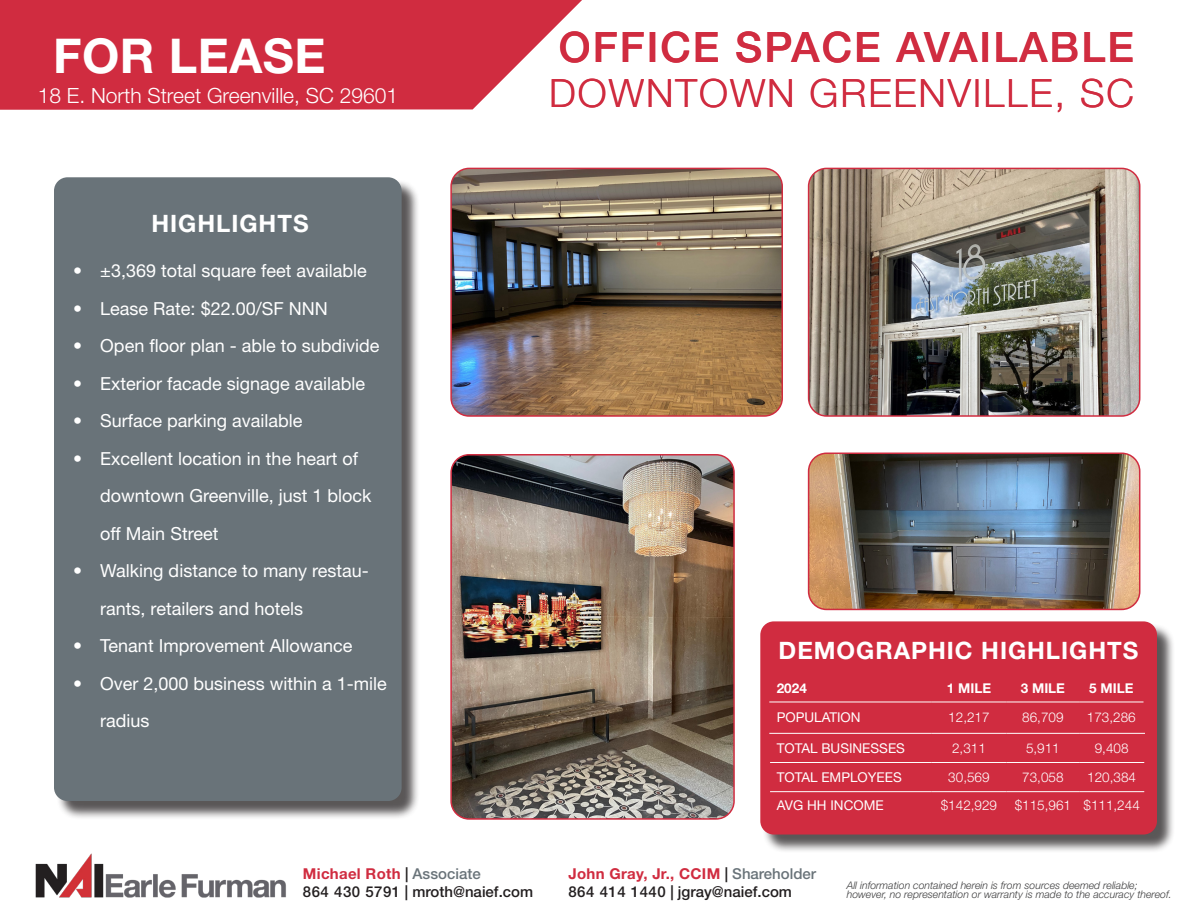
<style>
.page{position:relative;width:1188px;height:918px;background:#fff}
.page>*{position:absolute;margin:0;border:0;box-sizing:border-box;transform-origin:0 0}
.t1{font:700 48px "Helvetica Neue LT Std";letter-spacing:.01em;color:#fff}
.t2{font:500 42px "Helvetica Neue LT Std";letter-spacing:.05em;color:#d02c40}
.t3{font:300 39px "Helvetica Neue LT Std";letter-spacing:.05em;color:#d02c40}
.t4{font:700 24px "Helvetica Neue LT Std";letter-spacing:.04em;color:#fff}
.t5{font:300 21px "Helvetica Neue LT Std";color:#fff}
.t6{font:18px/37.5px "Helvetica Neue LT Std";color:#fff}
.t7{font:500 15px "Helvetica Neue LT Std";color:#231f20}
.t8{font:700 15px "Helvetica Neue LT Std";letter-spacing:.02em;color:#d02c40}
.t9{font:300 13.5px "Helvetica Neue LT Std";color:#fff}
.t10{font:13.5px "Helvetica Neue LT Std";color:#fff}
.t11{font:700 13.5px "Helvetica Neue LT Std";color:#fff}
.t12{font:italic 300 10.5px/9px "Helvetica Neue LT Std";color:#3e3e3f}
.s1{font-weight:500;color:#231f20}
.s2{font-weight:500;color:#697379}
</style>
<div class="page">
<img style="left:809px;top:168px;width:331px;height:248px">
<div style="left:808px;top:168px;width:332px;height:249px;border:2px solid #d02c40;border-radius:18px"></div>
<img style="left:453px;top:168px;width:329px;height:246px">
<div style="left:450px;top:168px;width:333px;height:249px;border:2px solid #d02c40;border-radius:18px"></div>
<img style="left:453px;top:457px;width:279px;height:360px">
<div style="left:450px;top:454px;width:285px;height:366px;border:2px solid #d02c40;border-radius:18px"></div>
<div style="left:763px;top:624px;width:413px;height:229px;background:#231f20;opacity:.75"></div>
<div style="left:760px;top:621px;width:397px;height:214px;background:#d02c40;border-radius:14px"></div>
<hr style="left:769px;top:702px;width:162px;height:1px;background:#fff">
<hr style="left:931px;top:702px;width:76px;height:1px;background:#fff">
<hr style="left:1007px;top:702px;width:72px;height:1px;background:#fff">
<hr style="left:1079px;top:702px;width:65px;height:1px;background:#fff">
<hr style="left:769px;top:733px;width:162px;height:1px;background:#fff">
<hr style="left:931px;top:733px;width:76px;height:1px;background:#fff">
<hr style="left:1007px;top:733px;width:72px;height:1px;background:#fff">
<hr style="left:1079px;top:733px;width:66px;height:1px;background:#fff">
<hr style="left:770px;top:762px;width:161px;height:1px;background:#fff">
<hr style="left:931px;top:762px;width:76px;height:1px;background:#fff">
<hr style="left:1007px;top:762px;width:72px;height:1px;background:#fff">
<hr style="left:1079px;top:762px;width:65px;height:1px;background:#fff">
<hr style="left:770px;top:791px;width:161px;height:1px;background:#fff">
<hr style="left:931px;top:791px;width:76px;height:1px;background:#fff">
<hr style="left:1007px;top:791px;width:72px;height:1px;background:#fff">
<hr style="left:1079px;top:791px;width:65px;height:1px;background:#fff">
<img style="left:35px;top:853px;width:251px;height:45px">
<div style="left:56px;top:180px;width:364px;height:640px;background:#231f20;opacity:.75"></div>
<div style="left:54px;top:177px;width:348px;height:624px;background:#697379;border-radius:14px"></div>
<img style="left:809px;top:453px;width:331px;height:156px">
<div style="left:808px;top:453px;width:332px;height:157px;border:2px solid #d02c40;border-radius:18px"></div>
<svg style="left:0;top:0;width:582px;height:109px;fill:#d02c40"></svg>
<p class="t1" style="left:53px;top:27px;width:274px">FOR LEASE</p>
<p class="t5" style="left:38px;top:83px;width:362px">18 E. North Street Greenville, SC 29601</p>
<p class="t2" style="left:559px;top:22px;width:577px">OFFICE SPACE AVAILABLE</p>
<p class="t3" style="left:549px;top:69px;width:586px">DOWNTOWN GREENVILLE, SC</p>
<p class="t4" style="left:152px;top:209px;width:159px">HIGHLIGHTS</p>
<p class="t6" style="left:73px;top:252px;width:295px">• ±3,369 total square feet available</p>
<p class="t6" style="left:73px;top:289px;width:256px">• Lease Rate: $22.00/SF NNN</p>
<p class="t6" style="left:73px;top:327px;width:308px">• Open floor plan - able to subdivide</p>
<p class="t6" style="left:73px;top:364px;width:293px">• Exterior facade signage available</p>
<p class="t6" style="left:73px;top:402px;width:231px">• Surface parking available</p>
<p class="t6" style="left:100px;top:439px;width:273px;text-indent:-27px">• Excellent location in the heart of downtown Greenville, just 1 block off Main Street</p>
<p class="t6" style="left:100px;top:552px;width:270px;text-indent:-27px">• Walking distance to many restau&shy;rants, retailers and hotels</p>
<p class="t6" style="left:73px;top:627px;width:281px">• Tenant Improvement Allowance</p>
<p class="t6" style="left:100px;top:664px;width:288px;text-indent:-27px">• Over 2,000 business within a 1-mile radius</p>
<p class="t8" style="left:303px;top:865px;width:179px">Michael Roth <span class="s1">|</span> <span class="s2">Associate</span></p>
<p class="t7" style="left:303px;top:883px;width:232px">864 430 5791 | mroth@naief.com</p>
<p class="t4" style="left:779px;top:636px;width:361px">DEMOGRAPHIC HIGHLIGHTS</p>
<p class="t11" style="left:777px;top:680px;width:32px">2024</p>
<p class="t11" style="left:947px;top:680px;width:46px">1 MILE</p>
<p class="t11" style="left:1021px;top:680px;width:46px">3 MILE</p>
<p class="t11" style="left:1089px;top:680px;width:46px">5 MILE</p>
<p class="t10" style="left:777px;top:710px;width:85px">POPULATION</p>
<p class="t9" style="left:948px;top:709px;width:43px">12,217</p>
<p class="t9" style="left:1022px;top:709px;width:43px">86,709</p>
<p class="t9" style="left:1087px;top:709px;width:50px">173,286</p>
<p class="t10" style="left:777px;top:740px;width:130px">TOTAL BUSINESSES</p>
<p class="t9" style="left:952px;top:740px;width:35px">2,311</p>
<p class="t9" style="left:1026px;top:740px;width:35px">5,911</p>
<p class="t9" style="left:1095px;top:740px;width:35px">9,408</p>
<p class="t10" style="left:777px;top:769px;width:127px">TOTAL EMPLOYEES</p>
<p class="t9" style="left:948px;top:769px;width:43px">30,569</p>
<p class="t9" style="left:1022px;top:769px;width:43px">73,058</p>
<p class="t9" style="left:1087px;top:769px;width:50px">120,384</p>
<p class="t10" style="left:777px;top:797px;width:108px">AVG HH INCOME</p>
<p class="t9" style="left:941px;top:797px;width:58px">$142,929</p>
<p class="t9" style="left:1015px;top:797px;width:58px">$115,961</p>
<p class="t9" style="left:1084px;top:797px;width:58px">$111,244</p>
<p class="t8" style="left:568px;top:865px;width:249px">John Gray, Jr., CCIM <span class="s1">|</span> <span class="s2">Shareholder</span></p>
<p class="t7" style="left:568px;top:883px;width:225px">864 414 1440 | jgray@naief.com</p>
<p class="t12" style="left:847px;top:880px;width:327px">All information contained herein is from sources deemed reliable; however, no representation or warranty is made to the accuracy thereof.</p>
</div>
